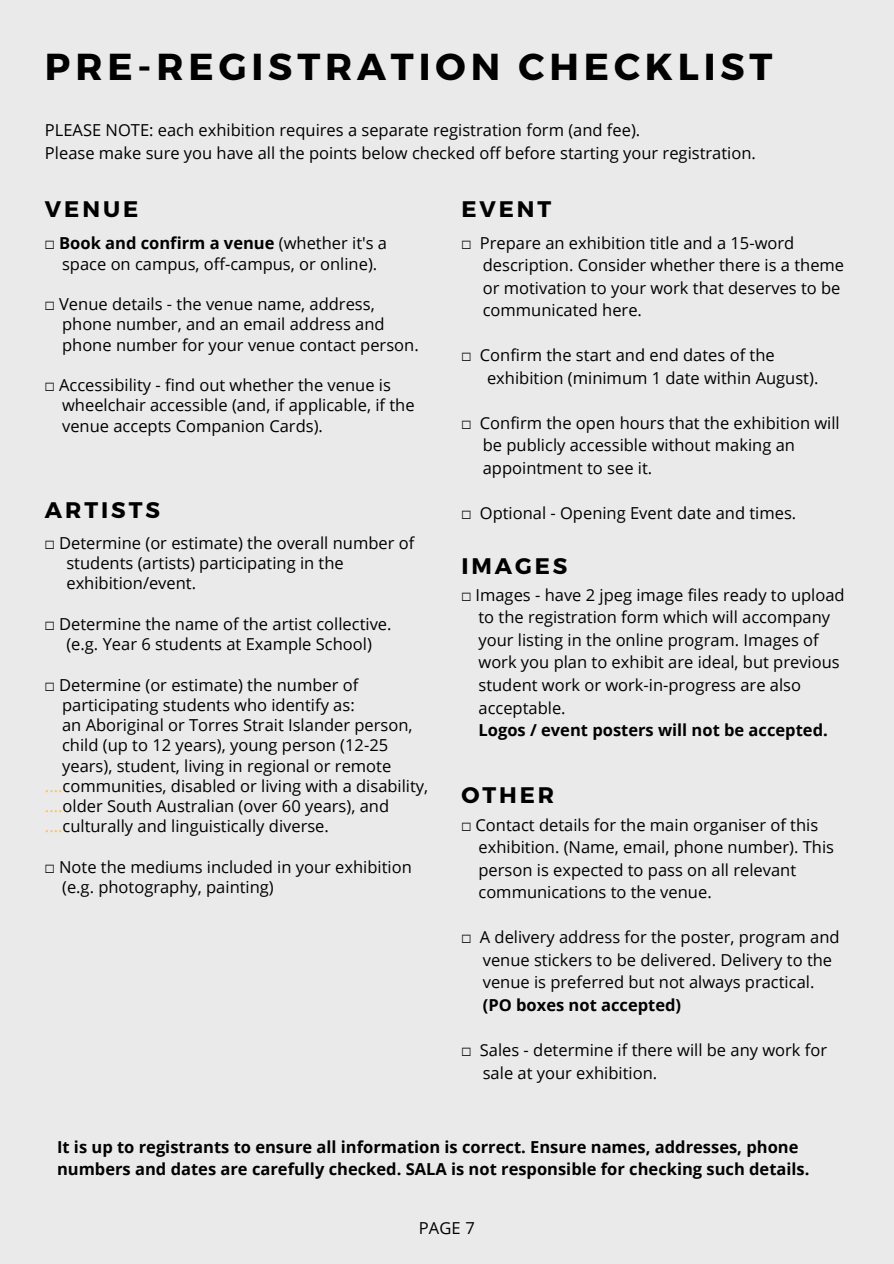
<style>
.page{position:relative;width:894px;height:1264px;background:#fff}
.page>*{position:absolute;margin:0;border:0;box-sizing:border-box;transform-origin:0 0}
.t1{font:700 37.5px "Montserrat";letter-spacing:.13em;color:#000}
.t2{font:700 22.5px "Montserrat";letter-spacing:.13em;color:#000}
.t3{font:16.5px/22.5px "Open Sans";color:#000}
.t4{font:700 16.5px/22.5px "Open Sans";color:#000}
.s1{font-family:"Free Mono"}
.s2{font-weight:700}
.s3{color:#ffbd59}
</style>
<div class="page">
<div style="left:0;top:0;width:893px;height:1262px;background:#eaeaea"></div>
<h1 class="t1" style="left:45px;top:42px;width:728px">PRE-REGISTRATION CHECKLIST</h1>
<h2 class="t3" style="left:45px;top:118px;width:712px">PLEASE NOTE: each exhibition requires a separate registration form (and fee).<br>Please make sure you have all the points below checked off before starting your registration.</h2>
<h5 class="t2" style="left:45px;top:194px;width:95px">VENUE</h5>
<h5 class="t3" style="left:45px;top:233px;width:343px;line-height:20.2px;text-align:center"><span class="s1">☐</span> <span class="s2">Book and confirm a venue</span> (whether it's a space on campus, off-campus, or online).</h5>
<h2 class="t3" style="left:62px;top:293px;width:324px;line-height:20.2px;text-indent:-17px"><span class="s1">☐</span> Venue details - the venue name, address, phone number, and an email address and</h2>
<h5 class="t3" style="left:62px;top:333px;width:358px">phone number for your venue contact person.</h5>
<h5 class="t3" style="left:62px;top:374px;width:354px;line-height:20.2px;text-indent:-17px"><span class="s1">☐</span> Accessibility - find out whether the venue is wheelchair accessible (and, if applicable, if the</h5>
<h5 class="t3" style="left:62px;top:414px;width:262px">venue accepts Companion Cards).</h5>
<h5 class="t2" style="left:45px;top:495px;width:116px">ARTISTS</h5>
<h5 class="t3" style="left:66px;top:532px;width:349px;line-height:20.2px;text-indent:-21px"><span class="s1">☐</span> Determine (or estimate) the overall number of students (artists) participating in the exhibition/event.</h5>
<h5 class="t3" style="left:45px;top:613px;width:348px;line-height:20.2px;text-align:center"><span class="s1">☐</span> Determine the name of the artist collective. (e.g. Year 6 students at Example School)</h5>
<h5 class="t3" style="left:45px;top:673px;width:315px"><span class="s1">☐</span> Determine (or estimate) the number of</h5>
<h5 class="t3" style="left:62px;top:693px;width:294px">participating students who identify as:</h5>
<h5 class="t3" style="left:62px;top:713px;width:352px">an Aboriginal or Torres Strait Islander person,</h5>
<h5 class="t3" style="left:62px;top:733px;width:327px">child (up to 12 years), young person (12-25</h5>
<h5 class="t3" style="left:62px;top:754px;width:330px">years), student, living in regional or remote</h5>
<h5 class="t3" style="left:45px;top:774px;width:385px"><span class="s3">....</span>communities, disabled or living with a disability,</h5>
<h5 class="t3" style="left:45px;top:794px;width:345px"><span class="s3">....</span>older South Australian (over 60 years), and</h5>
<h2 class="t3" style="left:45px;top:814px;width:285px"><span class="s3">....</span>culturally and linguistically diverse.</h2>
<h2 class="t3" style="left:62px;top:856px;width:351px;line-height:20.2px;text-indent:-17px"><span class="s1">☐</span> Note the mediums included in your exhibition (e.g. photography, painting)</h2>
<h5 class="t2" style="left:461px;top:194px;width:91px">EVENT</h5>
<h5 class="t3" style="left:482px;top:231px;width:363px;text-indent:-21px"><span class="s1">☐</span> Prepare an exhibition title and a 15-word description. Consider whether there is a theme or motivation to your work that deserves to be communicated here.</h5>
<h5 class="t3" style="left:487px;top:344px;width:333px;text-indent:-26px"><span class="s1">☐</span> Confirm the start and end dates of the exhibition (minimum 1 date within August).</h5>
<h5 class="t3" style="left:482px;top:411px;width:358px;text-indent:-21px"><span class="s1">☐</span> Confirm the open hours that the exhibition will be publicly accessible without making an appointment to see it.</h5>
<h2 class="t3" style="left:461px;top:501px;width:336px"><span class="s1">☐</span> Optional - Opening Event date and times.</h2>
<h5 class="t2" style="left:461px;top:551px;width:107px">IMAGES</h5>
<h2 class="t3" style="left:478px;top:583px;width:367px;text-indent:-17px"><span class="s1">☐</span> Images - have 2 jpeg image files ready to upload to the registration form which will accompany your listing in the online program. Images of work you plan to exhibit are ideal, but previous student work or work-in-progress are also acceptable.<br><span class="s2">Logos / event posters will not be accepted.</span></h2>
<p class="t2" style="left:461px;top:780px;width:94px">OTHER</p>
<h5 class="t3" style="left:478px;top:813px;width:357px;text-indent:-17px"><span class="s1">☐</span> Contact details for the main organiser of this exhibition. (Name, email, phone number). This person is expected to pass on all relevant communications to the venue.</h5>
<h5 class="t3" style="left:482px;top:925px;width:358px;text-indent:-21px"><span class="s1">☐</span> A delivery address for the poster, program and venue stickers to be delivered. Delivery to the venue is preferred but not always practical. <span class="s2">(PO boxes not accepted)</span></h5>
<h4 class="t3" style="left:482px;top:1038px;width:346px;text-indent:-21px"><span class="s1">☐</span> Sales - determine if there will be any work for sale at your exhibition.</h4>
<h5 class="t4" style="left:57px;top:1135px;width:753px">It is up to registrants to ensure all information is correct. Ensure names, addresses, phone numbers and dates are carefully checked. SALA is not responsible for checking such details.</h5>
<h3 class="t3" style="left:418px;top:1216px;width:58px">PAGE 7</h3>
</div>
